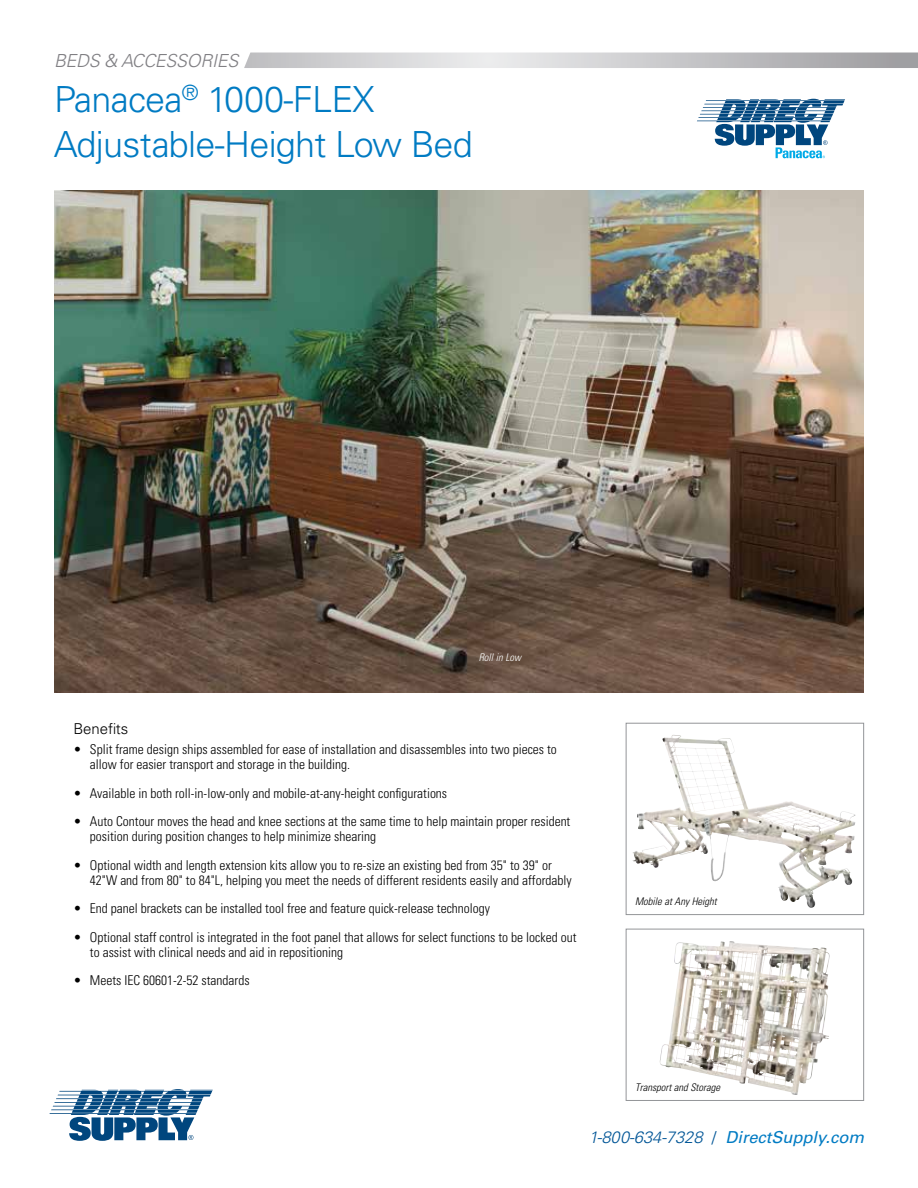
<style>
.page{position:relative;width:918px;height:1188px;background:#fff}
.page>*{position:absolute;margin:0;border:0;box-sizing:border-box;transform-origin:0 0}
.t1{font:300 36px/45px "Univers LT Std";letter-spacing:-.02em;color:#007bc3}
.t2{font:italic 300 18px "Univers LT Std";letter-spacing:-.02em;color:#807f83}
.t3{font:italic 16.5px "Univers LT Std";color:#007bc3}
.t4{font:300 15px "Univers LT Std";color:#000}
.t5{font:300 condensed 13.5px/15px "Univers LT Std";color:#000}
.t6{font:italic 300 condensed 10.5px "Univers LT Std";color:#000}
.t7{font:italic 300 condensed 10.5px "Univers LT Std";color:#fff}
.s1{font-weight:300;color:#005596}
.s2{font-weight:300;font-style:normal;color:#005596}
</style>
<div class="page">
<svg style="left:244px;top:52px;width:674px;height:16px;background:#cbcbcd"></svg>
<svg style="left:697px;top:99px;width:148px;height:59px"></svg>
<svg style="left:49px;top:1089px;width:164px;height:52px"></svg>
<img style="left:54px;top:190px;width:810px;height:502px">
<svg style="left:632px;top:735px;width:224px;height:173px"></svg>
<img style="left:632px;top:736px;width:54px;height:124px">
<div style="left:626px;top:723px;width:238px;height:192px;border:1px solid #939598"></div>
<img style="left:660px;top:941px;width:169px;height:154px">
<div style="left:626px;top:929px;width:238px;height:172px;border:1px solid #939598"></div>
<h2 class="t2" style="left:54px;top:50px;width:186px">BEDS &amp; ACCESSORIES</h2>
<h1 class="t1" style="left:54px;top:77px;width:420px">Panacea<sup>®</sup> 1000-FLEX<br>Adjustable-Height Low Bed</h1>
<p class="t7" style="left:479px;top:651px;width:44px">Roll in Low</p>
<p class="t4" style="left:73px;top:719px;width:56px">Benefits</p>
<p class="t5" style="left:90px;top:742px;width:468px;text-indent:-16px">• Split frame design ships assembled for ease of installation and disassembles into two pieces to allow for easier transport and storage in the building.</p>
<p class="t5" style="left:73px;top:785px;width:375px">• Available in both roll-in-low-only and mobile-at-any-height configurations</p>
<p class="t5" style="left:90px;top:814px;width:482px;text-indent:-16px">• Auto Contour moves the head and knee sections at the same time to help maintain proper resident position during position changes to help minimize shearing</p>
<p class="t5" style="left:90px;top:857px;width:483px;text-indent:-16px">• Optional width and length extension kits allow you to re-size an existing bed from 35" to 39" or<br>42"W and from 80" to 84"L, helping you meet the needs of different residents easily and affordably</p>
<p class="t5" style="left:73px;top:901px;width:418px">• End panel brackets can be installed tool free and feature quick-release technology</p>
<p class="t5" style="left:90px;top:929px;width:488px;text-indent:-16px">• Optional staff control is integrated in the foot panel that allows for select functions to be locked out to assist with clinical needs and aid in repositioning</p>
<p class="t5" style="left:73px;top:973px;width:178px">• Meets IEC 60601-2-52 standards</p>
<p class="t6" style="left:635px;top:895px;width:83px">Mobile at Any Height</p>
<p class="t6" style="left:635px;top:1081px;width:86px">Transport and Storage</p>
<p class="t3" style="left:589px;top:1127px;width:277px"><span class="s1">1-800-634-7328</span> <span class="s2">/</span> DirectSupply.com</p>
</div>
